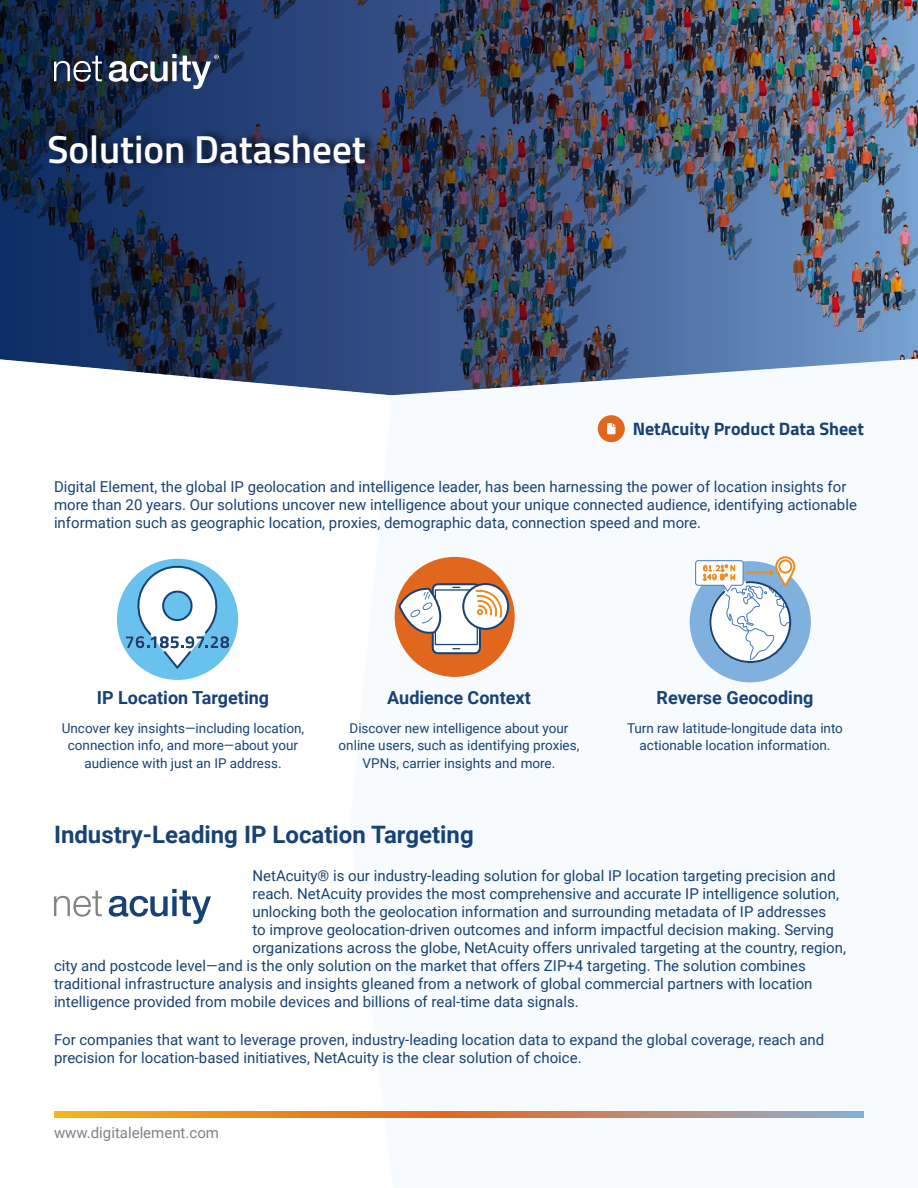
<style>
.page{position:relative;width:918px;height:1188px;background:#fff}
.page>*{position:absolute;margin:0;border:0;box-sizing:border-box;transform-origin:0 0}
.t1{font:600 39px "Titillium Web";color:#fff}
.t2{font:700 24px "Roboto";color:#184275}
.t3{font:700 18px "Roboto";color:#184275}
.t4{font:700 18px "Titillium Web";color:#184275}
.t5{font:15px/18px "Roboto";color:#184275}
.t6{font:15px "Roboto";color:#808284}
.t7{font:13.5px/16.2px "Roboto";color:#184275;text-align:center}
</style>
<div class="page">
<img style="left:0;top:0;width:918px;height:395px">
<div style="left:48px;top:128px;width:331px;height:44px;background:#000;opacity:.83"></div>
<svg style="left:598px;top:415px;width:27px;height:27px"></svg>
<svg style="left:54px;top:1112px;width:810px;height:6px;background:#cf8c4d"></svg>
<svg style="left:54px;top:56px;width:48px;height:26px"></svg>
<img style="left:109px;top:54px;width:110px;height:35px">
<div style="left:117px;top:559px;width:121px;height:121px;background:#69c2ee;border-radius:50%"></div>
<svg style="left:126px;top:560px;width:103px;height:111px"></svg>
<svg style="left:690px;top:556px;width:121px;height:126px"></svg>
<div style="left:395px;top:557px;width:120px;height:120px;background:#e1671e;border-radius:50%"></div>
<div style="left:432px;top:583px;width:49px;height:71px;border:2px solid #184275;border-radius:5px"></div>
<svg style="left:463px;top:584px;width:45px;height:45px"></svg>
<div style="left:462px;top:583px;width:47px;height:47px;border:2px solid #184275;border-radius:50%"></div>
<svg style="left:397px;top:586px;width:106px;height:64px"></svg>
<svg style="left:54px;top:891px;width:48px;height:26px"></svg>
<svg style="left:109px;top:889px;width:102px;height:35px"></svg>
<h1 class="t1" style="left:47px;top:127px;width:320px">Solution Datasheet</h1>
<p class="t4" style="left:633px;top:422px;width:233px">NetAcuity Product Data Sheet</p>
<p class="t5" style="left:54px;top:479px;width:804px">Digital Element, the global IP geolocation and intelligence leader, has been harnessing the power of location insights for more than 20 years. Our solutions uncover new intelligence about your unique connected audience, identifying actionable information such as geographic location, proxies, demographic data, connection speed and more.</p>
<p class="t3" style="left:97px;top:690px;width:174px">IP Location Targeting</p>
<p class="t7" style="left:62px;top:722px;width:244px">Uncover key insights—including location, connection info, and more—about your</p>
<p class="t7" style="left:84px;top:756px;width:199px">audience with just an IP address.</p>
<p class="t3" style="left:387px;top:690px;width:145px">Audience Context</p>
<p class="t7" style="left:339px;top:722px;width:242px">Discover new intelligence about your online users, such as identifying proxies,</p>
<p class="t7" style="left:363px;top:756px;width:194px">VPNs, carrier insights and more.</p>
<p class="t3" style="left:657px;top:690px;width:158px">Reverse Geocoding</p>
<p class="t7" style="left:627px;top:720px;width:217px">Turn raw latitude-longitude data into actionable location information.</p>
<h2 class="t2" style="left:54px;top:824px;width:421px">Industry-Leading IP Location Targeting</h2>
<p class="t5" style="left:252px;top:868px;width:585px">NetAcuity® is our industry-leading solution for global IP location targeting precision and</p>
<p class="t5" style="left:252px;top:886px;width:588px">reach. NetAcuity provides the most comprehensive and accurate IP intelligence solution,</p>
<p class="t5" style="left:252px;top:904px;width:575px">unlocking both the geolocation information and surrounding metadata of IP addresses</p>
<p class="t5" style="left:252px;top:922px;width:583px">to improve geolocation-driven outcomes and inform impactful decision making. Serving</p>
<p class="t5" style="left:252px;top:940px;width:595px">organizations across the globe, NetAcuity offers unrivaled targeting at the country, region,</p>
<p class="t5" style="left:54px;top:956px;width:753px">city and postcode level―and is the only solution on the market that offers ZIP+4 targeting. The solution combines</p>
<p class="t5" style="left:54px;top:976px;width:760px">traditional infrastructure analysis and insights gleaned from a network of global commercial partners with location</p>
<p class="t5" style="left:54px;top:994px;width:526px">intelligence provided from mobile devices and billions of real-time data signals.</p>
<p class="t5" style="left:54px;top:1032px;width:772px">For companies that want to leverage proven, industry-leading location data to expand the global coverage, reach and precision for location-based initiatives, NetAcuity is the clear solution of choice.</p>
<p class="t6" style="left:54px;top:1126px;width:167px">www.digitalelement.com</p>
</div>
